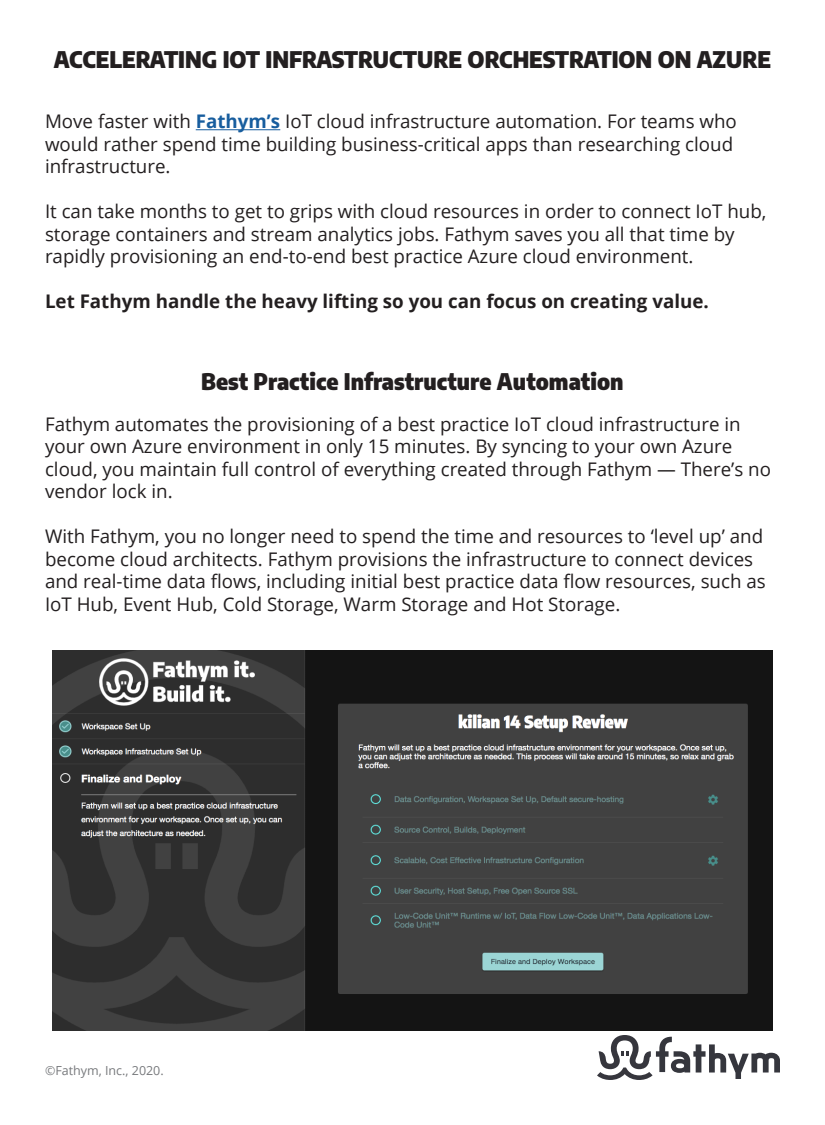
<style>
.page{position:relative;width:825px;height:1125px;background:#fff}
.page>*{position:absolute;margin:0;border:0;box-sizing:border-box;transform-origin:0 0}
.t1{font:900 semi-condensed 22.5px "Encode Sans";color:#231f20}
.t2{font:18.75px/22.5px "Open Sans";color:#231f20}
.t3{font:700 18.75px "Open Sans";color:#231f20}
.t4{font:12.5px "Open Sans";color:#787a7d}
.s1{font-weight:700;color:#175d9e}
</style>
<div class="page">
<hr style="left:196px;top:129px;width:84px;height:1px;background:#175d9e">
<svg style="left:597px;top:1035px;width:183px;height:45px"></svg>
<img style="left:53px;top:651px;width:719px;height:380px">
<p class="t1" style="left:54px;top:42px;width:719px">ACCELERATING IOT INFRASTRUCTURE ORCHESTRATION ON AZURE</p>
<p class="t2" style="left:45px;top:110px;width:693px">Move faster with <span class="s1">Fathym’s</span> IoT cloud infrastructure automation. For teams who would rather spend time building business-critical apps than researching cloud infrastructure.</p>
<p class="t2" style="left:45px;top:200px;width:723px">It can take months to get to grips with cloud resources in order to connect IoT hub, storage containers and stream analytics jobs. Fathym saves you all that time by rapidly provisioning an end-to-end best practice Azure cloud environment.</p>
<p class="t3" style="left:45px;top:288px;width:665px">Let Fathym handle the heavy lifting so you can focus on creating value.</p>
<p class="t1" style="left:201px;top:364px;width:424px">Best Practice Infrastructure Automation</p>
<p class="t2" style="left:45px;top:412px;width:728px">Fathym automates the provisioning of a best practice IoT cloud infrastructure in your own Azure environment in only 15 minutes. By syncing to your own Azure cloud, you maintain full control of everything created through Fathym — There’s no vendor lock in.</p>
<p class="t2" style="left:45px;top:525px;width:722px">With Fathym, you no longer need to spend the time and resources to ‘level up’ and become cloud architects. Fathym provisions the infrastructure to connect devices and real-time data flows, including initial best practice data flow resources, such as IoT Hub, Event Hub, Cold Storage, Warm Storage and Hot Storage.</p>
<p class="t4" style="left:45px;top:1061px;width:120px">©Fathym, Inc., 2020.</p>
</div>
